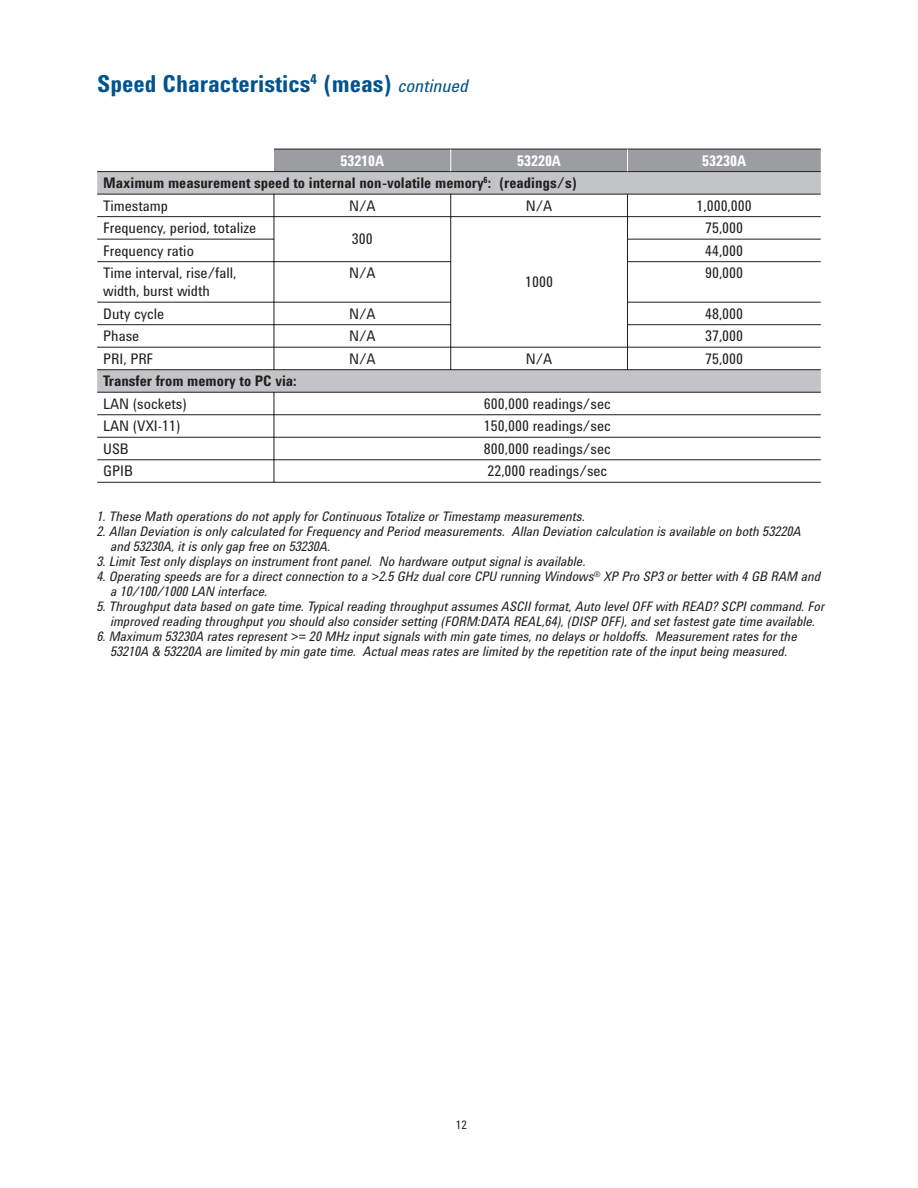
<style>
.page{position:relative;width:918px;height:1188px;background:#fff}
.page>*{position:absolute;margin:0;border:0;box-sizing:border-box;transform-origin:0 0}
.t1{font:700 24px "Agilent Condensed CFF";color:#00538e}
.t2{font:15px/18px "Agilent Condensed CFF";color:#231f20}
.t3{font:700 15px/22.5px "Agilent Condensed CFF";color:#231f20}
.t4{font:700 15px "Agilent Condensed CFF";color:#fff}
.t5{font:italic 13.5px/15px "Agilent Condensed CFF";color:#231f20}
.t6{font:12px "Agilent Condensed CFF";color:#231f20}
.s1{font-weight:400;font-style:italic;font-size:18px}
.s2{font-weight:400}
</style>
<div class="page">
<svg style="left:97px;top:172px;width:724px;height:220px"></svg>
<hr style="left:628px;top:194px;width:193px;height:1px;background:#231f20">
<hr style="left:628px;top:216px;width:193px;height:1px;background:#231f20">
<hr style="left:627px;top:239px;width:194px;height:1px;background:#231f20">
<hr style="left:627px;top:261px;width:194px;height:1px;background:#231f20">
<hr style="left:627px;top:302px;width:194px;height:1px;background:#231f20">
<hr style="left:627px;top:324px;width:194px;height:1px;background:#231f20">
<hr style="left:628px;top:347px;width:193px;height:1px;background:#231f20">
<hr style="left:628px;top:369px;width:193px;height:1px;background:#231f20">
<hr style="left:274px;top:392px;width:547px;height:1px;background:#231f20">
<hr style="left:274px;top:414px;width:547px;height:1px;background:#231f20">
<hr style="left:274px;top:437px;width:547px;height:1px;background:#231f20">
<hr style="left:274px;top:459px;width:547px;height:1px;background:#231f20">
<hr style="left:274px;top:482px;width:547px;height:1px;background:#231f20">
<hr style="left:97px;top:171px;width:531px;height:1px;background:#231f20">
<hr style="left:97px;top:194px;width:354px;height:1px;background:#231f20">
<hr style="left:451px;top:194px;width:177px;height:1px;background:#231f20">
<hr style="left:97px;top:216px;width:354px;height:1px;background:#231f20">
<hr style="left:451px;top:216px;width:177px;height:1px;background:#231f20">
<hr style="left:97px;top:239px;width:177px;height:1px;background:#231f20">
<svg style="left:274px;top:194px;width:1px;height:67px"></svg>
<svg style="left:450px;top:195px;width:1px;height:66px"></svg>
<svg style="left:627px;top:195px;width:1px;height:66px"></svg>
<hr style="left:97px;top:261px;width:354px;height:1px;background:#231f20">
<hr style="left:274px;top:262px;width:1px;height:40px;background:#231f20">
<hr style="left:450px;top:262px;width:1px;height:40px;background:#231f20">
<hr style="left:627px;top:262px;width:1px;height:40px;background:#231f20">
<hr style="left:97px;top:302px;width:354px;height:1px;background:#231f20">
<hr style="left:97px;top:324px;width:354px;height:1px;background:#231f20">
<hr style="left:97px;top:347px;width:354px;height:1px;background:#231f20">
<svg style="left:274px;top:303px;width:1px;height:66px"></svg>
<hr style="left:451px;top:347px;width:177px;height:1px;background:#231f20">
<svg style="left:450px;top:303px;width:1px;height:66px"></svg>
<svg style="left:627px;top:303px;width:1px;height:66px"></svg>
<hr style="left:97px;top:369px;width:531px;height:1px;background:#231f20">
<hr style="left:97px;top:392px;width:177px;height:1px;background:#231f20">
<hr style="left:97px;top:414px;width:177px;height:1px;background:#231f20">
<hr style="left:97px;top:437px;width:177px;height:1px;background:#231f20">
<hr style="left:97px;top:459px;width:177px;height:1px;background:#231f20">
<svg style="left:274px;top:393px;width:1px;height:89px"></svg>
<hr style="left:97px;top:482px;width:177px;height:1px;background:#231f20">
<svg style="left:274px;top:149px;width:547px;height:23px;background:#939598"></svg>
<h1 class="t1" style="left:97px;top:75px;width:373px">Speed Characteristics<sup>4</sup> (meas) <span class="s1">continued</span></h1>
<p class="t4" style="left:340px;top:155px;width:45px">53210A</p>
<p class="t4" style="left:517px;top:155px;width:45px">53220A</p>
<p class="t4" style="left:702px;top:155px;width:45px">53230A</p>
<p class="t3" style="left:103px;top:173px;width:476px">Maximum measurement speed to internal non-volatile memory<sup>6</sup>: (readings/s)<br><span class="s2">Timestamp</span></p>
<p class="t2" style="left:349px;top:198px;width:28px">N/A</p>
<p class="t2" style="left:526px;top:198px;width:28px">N/A</p>
<p class="t2" style="left:697px;top:198px;width:57px">1,000,000</p>
<p class="t2" style="left:705px;top:221px;width:40px">75,000</p>
<p class="t2" style="left:103px;top:221px;width:155px">Frequency, period, totalize</p>
<p class="t2" style="left:352px;top:232px;width:22px">300</p>
<p class="t2" style="left:103px;top:243px;width:92px">Frequency ratio</p>
<p class="t2" style="left:705px;top:243px;width:40px">44,000</p>
<p class="t2" style="left:103px;top:266px;width:135px">Time interval, rise/fall, width, burst width</p>
<p class="t2" style="left:349px;top:266px;width:28px">N/A</p>
<p class="t2" style="left:705px;top:266px;width:40px">90,000</p>
<p class="t2" style="left:103px;top:306px;width:63px">Duty cycle</p>
<p class="t2" style="left:349px;top:306px;width:28px">N/A</p>
<p class="t2" style="left:705px;top:306px;width:40px">48,000</p>
<p class="t2" style="left:103px;top:329px;width:38px">Phase</p>
<p class="t2" style="left:349px;top:329px;width:28px">N/A</p>
<p class="t2" style="left:705px;top:329px;width:40px">37,000</p>
<p class="t2" style="left:103px;top:351px;width:52px">PRI, PRF</p>
<p class="t2" style="left:349px;top:351px;width:28px">N/A</p>
<p class="t2" style="left:526px;top:351px;width:28px">N/A</p>
<p class="t2" style="left:705px;top:351px;width:40px">75,000</p>
<p class="t3" style="left:103px;top:371px;width:195px">Transfer from memory to PC via:</p>
<p class="t2" style="left:103px;top:396px;width:85px">LAN (sockets)</p>
<p class="t2" style="left:484px;top:396px;width:128px">600,000 readings/sec</p>
<p class="t2" style="left:103px;top:419px;width:79px">LAN (VXI-11)</p>
<p class="t2" style="left:484px;top:419px;width:128px">150,000 readings/sec</p>
<p class="t2" style="left:103px;top:441px;width:27px">USB</p>
<p class="t2" style="left:484px;top:441px;width:128px">800,000 readings/sec</p>
<p class="t2" style="left:103px;top:464px;width:31px">GPIB</p>
<p class="t2" style="left:487px;top:464px;width:121px">22,000 readings/sec</p>
<p class="t5" style="left:97px;top:511px;width:490px">1. These Math operations do not apply for Continuous Totalize or Timestamp measurements.</p>
<p class="t5" style="left:111px;top:526px;width:692px;text-indent:-14px">2. Allan Deviation is only calculated for Frequency and Period measurements. Allan Deviation calculation is available on both 53220A and 53230A, it is only gap free on 53230A.</p>
<p class="t5" style="left:97px;top:556px;width:490px">3. Limit Test only displays on instrument front panel. No hardware output signal is available.</p>
<p class="t5" style="left:111px;top:571px;width:712px;text-indent:-13px">4. Operating speeds are for a direct connection to a &gt;2.5 GHz dual core CPU running Windows<sup>®</sup> XP Pro SP3 or better with 4 GB RAM and a 10/100/1000 LAN interface.</p>
<p class="t5" style="left:97px;top:601px;width:729px;text-align:center">5. Throughput data based on gate time. Typical reading throughput assumes ASCII format, Auto level OFF with READ? SCPI command. For improved reading throughput you should also consider setting (FORM:DATA REAL,64), (DISP OFF), and set fastest gate time available.</p>
<p class="t5" style="left:97px;top:631px;width:702px;text-align:center">6. Maximum 53230A rates represent &gt;= 20 MHz input signals with min gate times, no delays or holdoffs. Measurement rates for the<br>53210A &amp; 53220A are limited by min gate time. Actual meas rates are limited by the repetition rate of the input being measured.</p>
<p class="t2" style="left:525px;top:275px;width:29px">1000</p>
<p class="t6" style="left:456px;top:1120px;width:13px">12</p>
</div>
